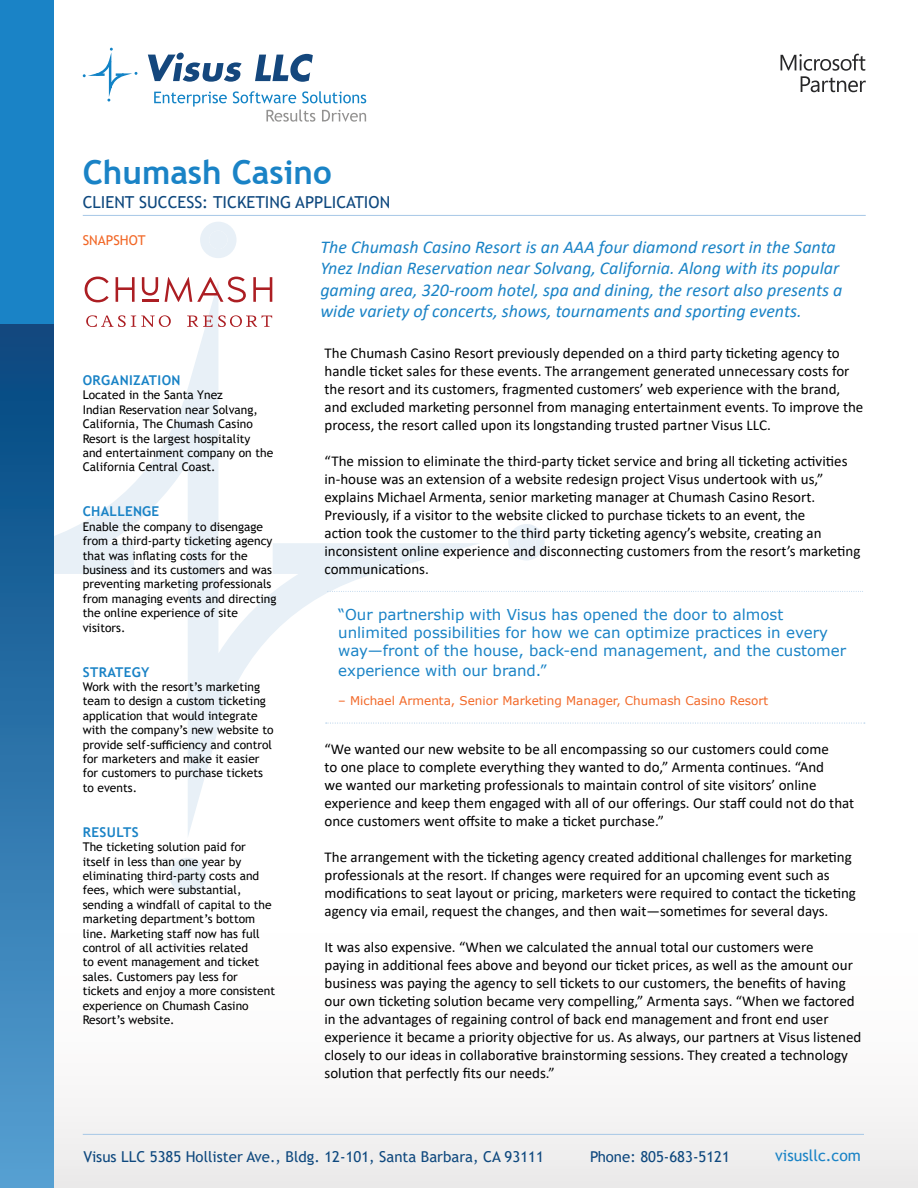
<style>
.page{position:relative;width:918px;height:1188px;background:#fff}
.page>*{position:absolute;margin:0;border:0;box-sizing:border-box;transform-origin:0 0}
.t1{font:700 33px "Trebuchet MS";color:#1a83c6}
.t2{font:italic 18px/21.6px "Calibri";color:#1a83c6}
.t3{font:16.5px "Trebuchet MS";color:#0e487e}
.t4{font:15.75px "Trebuchet MS";color:#1a83c6}
.t5{font:15px/18px "Calibri";color:#000}
.t6{font:15px/18px "Verdana";color:#1a83c6}
.t7{font:15px "Trebuchet MS";color:#0e487e}
.t8{font:700 13.5px "Trebuchet MS";letter-spacing:.03em;color:#1a83c6}
.t9{font:13.5px "Trebuchet MS";color:#f26726}
.t10{font:12px/14.4px "Trebuchet MS";color:#000}
.t11{font:12px "Verdana";color:#f26726}
</style>
<div class="page">
<div style="left:54px;top:616px;width:864px;height:572px;background:linear-gradient(to bottom,#fff,#f4f4f3)"></div>
<svg style="left:54px;top:281px;width:427px;height:557px"></svg>
<svg style="left:200px;top:222px;width:37px;height:36px"></svg>
<svg style="left:508px;top:524px;width:37px;height:36px"></svg>
<svg style="left:170px;top:858px;width:36px;height:36px"></svg>
<hr style="left:83px;top:215px;width:783px;height:1px;background:#a6c7e6">
<hr style="left:83px;top:1134px;width:781px;height:1px;background:#a6c7e6">
<svg style="left:781px;top:54px;width:85px;height:38px"></svg>
<svg style="left:148px;top:53px;width:165px;height:29px"></svg>
<svg style="left:83px;top:48px;width:54px;height:54px"></svg>
<svg style="left:154px;top:92px;width:73px;height:15px"></svg>
<svg style="left:233px;top:91px;width:63px;height:12px"></svg>
<svg style="left:302px;top:91px;width:64px;height:12px"></svg>
<svg style="left:266px;top:110px;width:49px;height:12px"></svg>
<svg style="left:322px;top:110px;width:44px;height:12px"></svg>
<div style="left:0;top:324px;width:54px;height:864px;background:linear-gradient(to bottom,#03467f,#55a0d3)"></div>
<div style="left:0;top:0;width:54px;height:324px;background:#1a83c6"></div>
<svg style="left:85px;top:277px;width:24px;height:25px"></svg>
<svg style="left:116px;top:277px;width:19px;height:25px"></svg>
<svg style="left:253px;top:277px;width:19px;height:25px"></svg>
<svg style="left:142px;top:277px;width:16px;height:19px"></svg>
<hr style="left:142px;top:299px;width:16px;height:3px;background:#ac1e23">
<svg style="left:165px;top:277px;width:81px;height:25px"></svg>
<svg style="left:86px;top:315px;width:85px;height:12px"></svg>
<svg style="left:187px;top:316px;width:25px;height:11px"></svg>
<svg style="left:218px;top:315px;width:54px;height:12px"></svg>
<svg style="left:326px;top:723px;width:539px;height:1px"></svg>
<svg style="left:328px;top:591px;width:535px;height:1px"></svg>
<h1 class="t1" style="left:83px;top:152px;width:250px">Chumash Casino</h1>
<p class="t3" style="left:83px;top:192px;width:309px">CLIENT SUCCESS: TICKETING APPLICATION</p>
<p class="t9" style="left:83px;top:231px;width:64px">SNAPSHOT</p>
<p class="t8" style="left:83px;top:372px;width:99px">ORGANIZATION</p>
<p class="t10" style="left:83px;top:388px;width:192px">Located in the Santa Ynez<br>Indian Reservation near Solvang,<br>California, The Chumash Casino<br>Resort is the largest hospitality<br>and entertainment company on the<br>California Central Coast.</p>
<p class="t8" style="left:83px;top:503px;width:78px">CHALLENGE</p>
<p class="t10" style="left:83px;top:519px;width:195px">Enable the company to disengage from a third-party ticketing agency that was inflating costs for the business and its customers and was preventing marketing professionals from managing events and directing the online experience of site visitors.</p>
<p class="t8" style="left:83px;top:663px;width:68px">STRATEGY</p>
<p class="t10" style="left:83px;top:679px;width:192px">Work with the resort’s marketing team to design a custom ticketing application that would integrate with the company’s new website to provide self-sufficiency and control for marketers and make it easier for customers to purchase tickets to events.</p>
<p class="t8" style="left:83px;top:824px;width:58px">RESULTS</p>
<p class="t10" style="left:83px;top:840px;width:194px">The ticketing solution paid for itself in less than one year by eliminating third-party costs and fees, which were substantial, sending a windfall of capital to the marketing department’s bottom line. Marketing staff now has full control of all activities related<br>to event management and ticket sales. Customers pay less for tickets and enjoy a more consistent experience on Chumash Casino<br>Resort’s website.</p>
<p class="t2" style="left:320px;top:235px;width:523px">The Chumash Casino Resort is an AAA four diamond resort in the Santa Ynez Indian Reservation near Solvang, California. Along with its popular gaming area, 320-room hotel, spa and dining, the resort also presents a wide variety of concerts, shows, tournaments and sporting events.</p>
<p class="t5" style="left:325px;top:343px;width:540px">The Chumash Casino Resort previously depended on a third party ticketing agency to handle ticket sales for these events. The arrangement generated unnecessary costs for the resort and its customers, fragmented customers’ web experience with the brand, and excluded marketing personnel from managing entertainment events. To improve the process, the resort called upon its longstanding trusted partner Visus LLC.</p>
<p class="t5" style="left:325px;top:451px;width:537px">“The mission to eliminate the third-party ticket service and bring all ticketing activities in-house was an extension of a website redesign project Visus undertook with us,” explains Michael Armenta, senior marketing manager at Chumash Casino Resort.<br>Previously, if a visitor to the website clicked to purchase tickets to an event, the<br>action took the customer to the third party ticketing agency’s website, creating an inconsistent online experience and disconnecting customers from the resort’s marketing communications.</p>
<p class="t6" style="left:338px;top:606px;width:510px">“Our partnership with Visus has opened the door to almost unlimited possibilities for how we can optimize practices in every way—front of the house, back-end management, and the customer</p>
<p class="t6" style="left:338px;top:661px;width:210px">experience with our brand.”</p>
<p class="t11" style="left:338px;top:692px;width:432px">– Michael Armenta, Senior Marketing Manager, Chumash Casino Resort</p>
<p class="t5" style="left:325px;top:739px;width:531px">“We wanted our new website to be all encompassing so our customers could come<br>to one place to complete everything they wanted to do,” Armenta continues. “And<br>we wanted our marketing professionals to maintain control of site visitors’ online experience and keep them engaged with all of our offerings. Our staff could not do that once customers went offsite to make a ticket purchase.”</p>
<p class="t5" style="left:325px;top:847px;width:533px">The arrangement with the ticketing agency created additional challenges for marketing professionals at the resort. If changes were required for an upcoming event such as modifications to seat layout or pricing, marketers were required to contact the ticketing agency via email, request the changes, and then wait—sometimes for several days.</p>
<p class="t5" style="left:325px;top:937px;width:538px">It was also expensive. “When we calculated the annual total our customers were<br>paying in additional fees above and beyond our ticket prices, as well as the amount our business was paying the agency to sell tickets to our customers, the benefits of having our own ticketing solution became very compelling,” Armenta says. “When we factored in the advantages of regaining control of back end management and front end user experience it became a priority objective for us. As always, our partners at Visus listened closely to our ideas in collaborative brainstorming sessions. They created a technology solution that perfectly fits our needs.”</p>
<p class="t7" style="left:83px;top:1147px;width:462px">Visus LLC 5385 Hollister Ave., Bldg. 12-101, Santa Barbara, CA 93111</p>
<p class="t7" style="left:590px;top:1147px;width:141px">Phone: 805-683-5121</p>
<p class="t4" style="left:775px;top:1145px;width:87px">visusllc.com</p>
</div>
